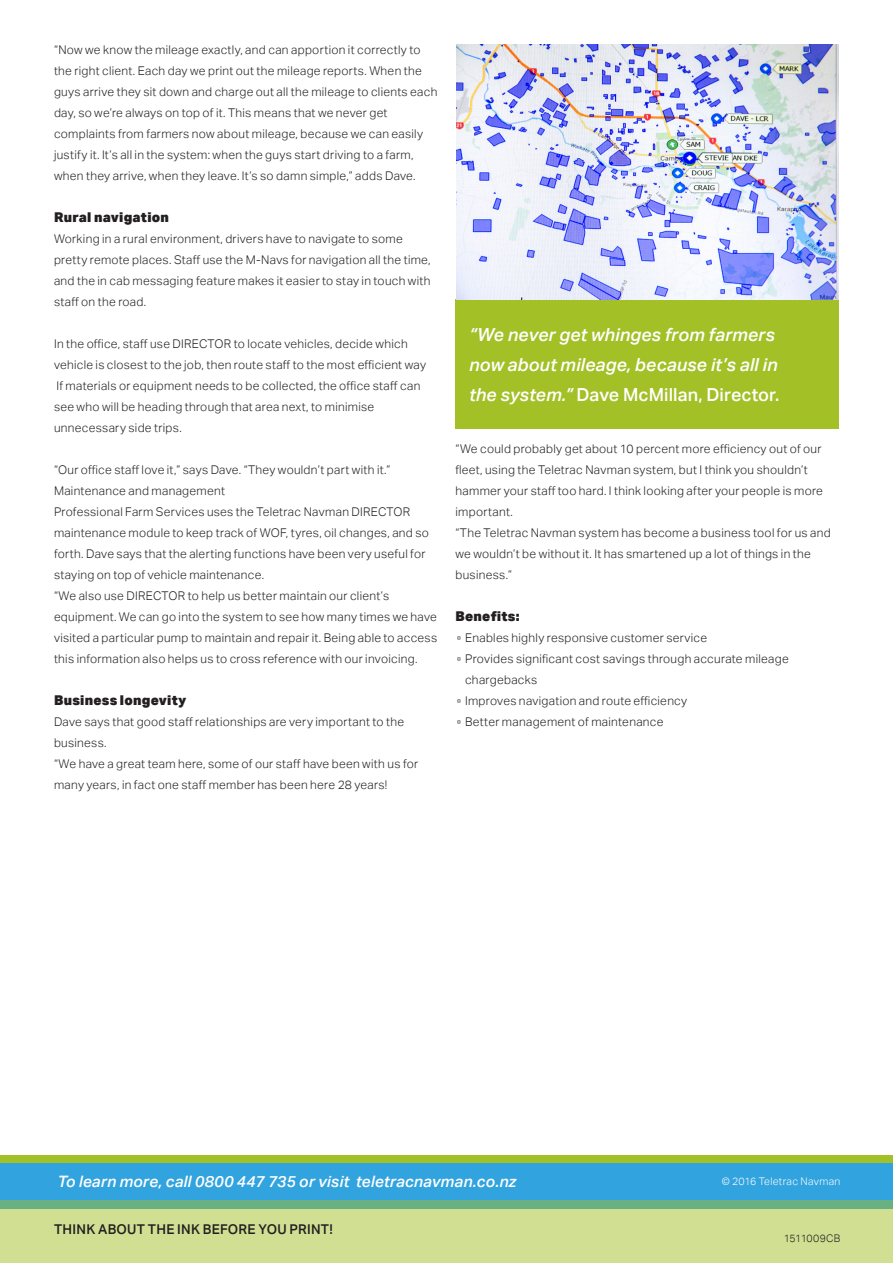
<style>
.page{position:relative;width:893px;height:1263px;background:#fff}
.page>*{position:absolute;margin:0;border:0;box-sizing:border-box;transform-origin:0 0}
.CsStdy-CallOut{font:italic 500 18px/30px "Aktiv Grotesk";letter-spacing:.005em;color:#fff}
.t1{font:italic 500 15.75px "Aktiv Grotesk";letter-spacing:.01em;color:#fff}
.CsStdy-Subhead{font:900 13.5px "Aktiv Grotesk";letter-spacing:.02em;color:#231f20}
.t2{font:500 13.5px "Aktiv Grotesk";letter-spacing:.02em;color:#231f20}
.CsStdy-Body_Copy{font:300 12px/21px "Aktiv Grotesk";letter-spacing:.025em;color:#231f20}
.folio-Locations{font:300 10.5px "Aktiv Grotesk";letter-spacing:.03em;color:#fff}
.t3{font:300 10.5px "Aktiv Grotesk";letter-spacing:-.005em;color:#231f20}
.s1{font-style:normal}
</style>
<div class="page">
<div style="left:455px;top:299px;width:384px;height:130px;background:#a3c027"></div>
<div style="left:0;top:1162px;width:893px;height:47px;background:#31a3de"></div>
<svg style="left:0;top:1200px;width:893px;height:63px;background:#c2d890"></svg>
<div style="left:0;top:1155px;width:893px;height:7px;background:#a3c027"></div>
<img style="left:456px;top:45px;width:383px;height:254px">
<p class="CsStdy-Body_Copy" style="left:54px;top:39px;width:385px">“Now we know the mileage exactly, and can apportion it correctly to the right client. Each day we print out the mileage reports. When the guys arrive they sit down and charge out all the mileage to clients each day, so we’re always on top of it. This means that we never get complaints from farmers now about mileage, because we can easily justify it. It’s all in the system: when the guys start driving to a farm, when they arrive, when they leave. It’s so damn simple,” adds Dave.</p>
<p class="CsStdy-Subhead" style="left:54px;top:208px;width:117px">Rural navigation</p>
<p class="CsStdy-Body_Copy" style="left:54px;top:228px;width:378px">Working in a rural environment, drivers have to navigate to some pretty remote places. Staff use the M-Navs for navigation all the time, and the in cab messaging feature makes it easier to stay in touch with staff on the road.</p>
<p class="CsStdy-Body_Copy" style="left:54px;top:333px;width:374px">In the office, staff use DIRECTOR to locate vehicles, decide which vehicle is closest to the job, then route staff to the most efficient way If materials or equipment needs to be collected, the office staff can see who will be heading through that area next, to minimise unnecessary side trips.</p>
<p class="CsStdy-Body_Copy" style="left:54px;top:459px;width:338px">“Our office staff love it,” says Dave. “They wouldn’t part with it.”</p>
<p class="CsStdy-Body_Copy" style="left:54px;top:480px;width:172px">Maintenance and management</p>
<p class="CsStdy-Body_Copy" style="left:54px;top:501px;width:376px">Professional Farm Services uses the Teletrac Navman DIRECTOR maintenance module to keep track of WOF, tyres, oil changes, and so forth. Dave says that the alerting functions have been very useful for staying on top of vehicle maintenance.</p>
<p class="CsStdy-Body_Copy" style="left:54px;top:585px;width:385px">“We also use DIRECTOR to help us better maintain our client’s equipment. We can go into the system to see how many times we have visited a particular pump to maintain and repair it. Being able to access this information also helps us to cross reference with our invoicing.</p>
<p class="CsStdy-Subhead" style="left:54px;top:691px;width:134px">Business longevity</p>
<p class="CsStdy-Body_Copy" style="left:54px;top:711px;width:352px">Dave says that good staff relationships are very important to the business.</p>
<p class="CsStdy-Body_Copy" style="left:54px;top:753px;width:366px">“We have a great team here, some of our staff have been with us for many years, in fact one staff member has been here 28 years!</p>
<p class="CsStdy-CallOut" style="left:469px;top:319px;width:312px">“We never get whinges from farmers now about mileage, because it’s all in the system.” <span class="s1">Dave McMillan, Director.</span></p>
<p class="CsStdy-Body_Copy" style="left:455px;top:438px;width:369px">“We could probably get about 10 percent more efficiency out of our fleet, using the Teletrac Navman system, but I think you shouldn’t hammer your staff too hard. I think looking after your people is more important.</p>
<p class="CsStdy-Body_Copy" style="left:455px;top:522px;width:377px">“The Teletrac Navman system has become a business tool for us and we wouldn’t be without it. It has smartened up a lot of things in the business.”</p>
<p class="CsStdy-Subhead" style="left:455px;top:607px;width:66px">Benefits:</p>
<p class="CsStdy-Body_Copy" style="left:455px;top:627px;width:253px">▫ Enables highly responsive customer service</p>
<p class="CsStdy-Body_Copy" style="left:465px;top:648px;width:325px;text-indent:-10px">▫ Provides significant cost savings through accurate mileage chargebacks</p>
<p class="CsStdy-Body_Copy" style="left:455px;top:690px;width:233px">▫ Improves navigation and route efficiency</p>
<p class="CsStdy-Body_Copy" style="left:455px;top:711px;width:210px">▫ Better management of maintenance</p>
<p class="t1" style="left:57px;top:1172px;width:460px">To learn more, call 0800 447 735 or visit teletracnavman.co.nz</p>
<p class="folio-Locations" style="left:722px;top:1175px;width:120px">© 2016 Teletrac Navman</p>
<p class="t2" style="left:54px;top:1221px;width:280px">THINK ABOUT THE INK BEFORE YOU PRINT!</p>
<p class="t3" style="left:784px;top:1232px;width:58px">1511009CB</p>
</div>
